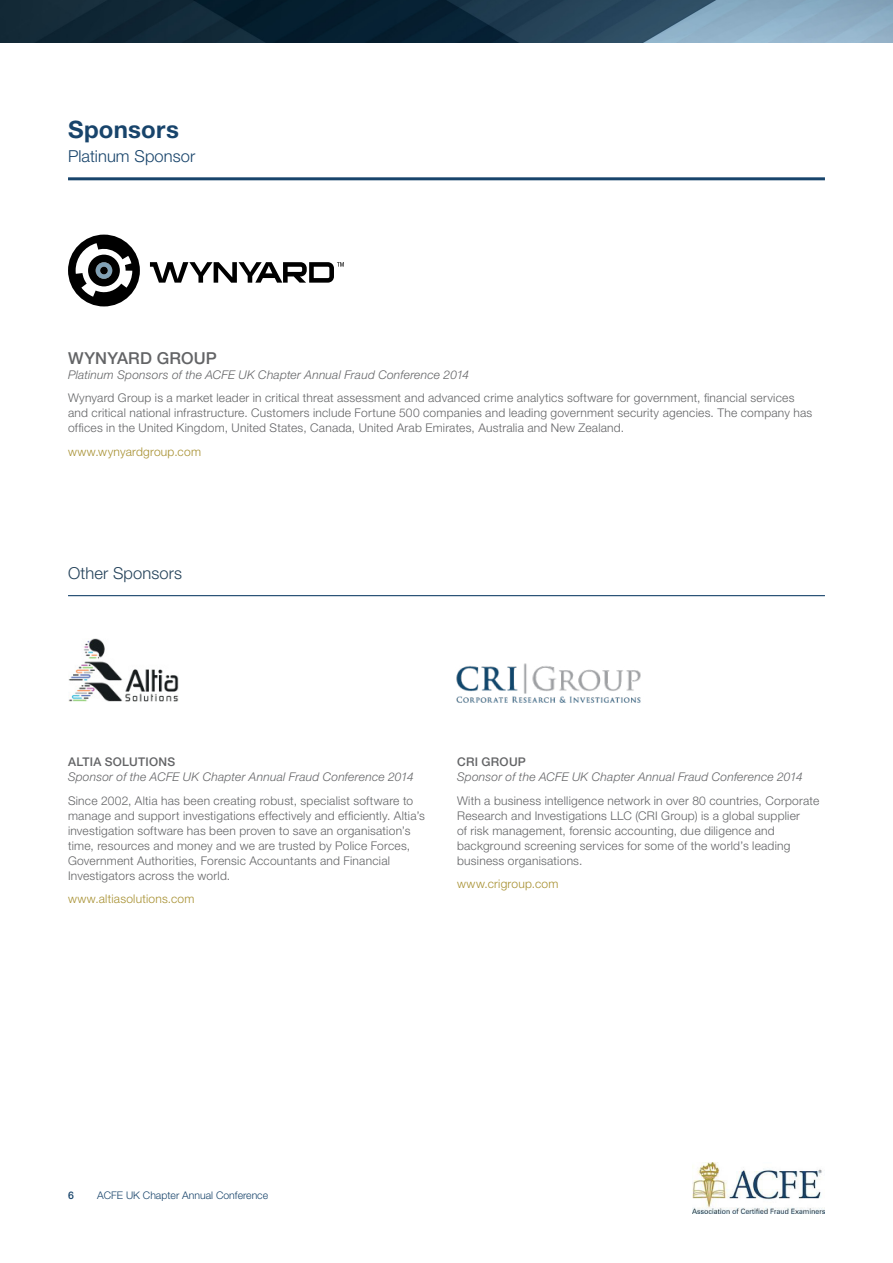
<style>
.page{position:relative;width:893px;height:1263px;background:#fff}
.page>*{position:absolute;margin:0;border:0;box-sizing:border-box;transform-origin:0 0}
.t1{font:700 24px "Helvetica Neue LT Std";letter-spacing:.01em;color:#18446b}
.t2{font:300 16.5px "Helvetica Neue LT Std";letter-spacing:.005em;color:#18446b}
.t3{font:300 16.5px "Helvetica Neue LT Std";letter-spacing:.005em;color:#24425a}
.t4{font:500 16.5px "Helvetica Neue LT Std";letter-spacing:.01em;color:#636466}
.t5{font:300 12px/15px "Helvetica Neue LT Std";letter-spacing:.02em;color:#636466}
.t6{font:italic 300 12px "Helvetica Neue LT Std";letter-spacing:.015em;color:#636466}
.t7{font:300 12px "Helvetica Neue LT Std";letter-spacing:.02em;color:#a79031}
.t8{font:500 12px "Helvetica Neue LT Std";letter-spacing:.02em;color:#636466}
.t9{font:300 10.5px "Helvetica Neue LT Std";color:#18446b}
.t10{font:500 10.5px "Helvetica Neue LT Std";color:#18446b}
</style>
<div class="page">
<img style="left:693px;top:1163px;width:132px;height:50px">
<img style="left:0;top:0;width:893px;height:43px">
<svg style="left:68px;top:235px;width:72px;height:71px"></svg>
<svg style="left:150px;top:262px;width:194px;height:21px"></svg>
<img style="left:68px;top:638px;width:111px;height:64px">
<img style="left:456px;top:663px;width:185px;height:40px">
<hr style="left:68px;top:177px;width:757px;height:3px;background:#18446b">
<hr style="left:68px;top:595px;width:757px;height:1px;background:#18446b">
<h1 class="t1" style="left:68px;top:115px;width:112px">Sponsors</h1>
<h2 class="t2" style="left:68px;top:146px;width:129px">Platinum Sponsor</h2>
<h2 class="t4" style="left:68px;top:348px;width:150px">WYNYARD GROUP</h2>
<p class="t6" style="left:68px;top:367px;width:403px">Platinum Sponsors of the ACFE UK Chapter Annual Fraud Conference 2014</p>
<p class="t5" style="left:68px;top:390px;width:746px">Wynyard Group is a market leader in critical threat assessment and advanced crime analytics software for government, financial services and critical national infrastructure. Customers include Fortune 500 companies and leading government security agencies. The company has offices in the United Kingdom, United States, Canada, United Arab Emirates, Australia and New Zealand.</p>
<p class="t7" style="left:68px;top:444px;width:134px">www.wynyardgroup.com</p>
<h2 class="t3" style="left:68px;top:563px;width:116px">Other Sponsors</h2>
<p class="t8" style="left:68px;top:755px;width:109px">ALTIA SOLUTIONS</p>
<p class="t6" style="left:68px;top:770px;width:347px">Sponsor of the ACFE UK Chapter Annual Fraud Conference 2014</p>
<p class="t5" style="left:68px;top:793px;width:358px">Since 2002, Altia has been creating robust, specialist software to manage and support investigations effectively and efficiently. Altia’s investigation software has been proven to save an organisation’s time, resources and money and we are trusted by Police Forces, Government Authorities, Forensic Accountants and Financial Investigators across the world.</p>
<p class="t7" style="left:68px;top:891px;width:128px">www.altiasolutions.com</p>
<p class="t8" style="left:457px;top:755px;width:70px">CRI GROUP</p>
<p class="t6" style="left:457px;top:770px;width:347px">Sponsor of the ACFE UK Chapter Annual Fraud Conference 2014</p>
<p class="t5" style="left:457px;top:793px;width:364px">With a business intelligence network in over 80 countries, Corporate Research and Investigations LLC (CRI Group) is a global supplier<br>of risk management, forensic accounting, due diligence and background screening services for some of the world’s leading business organisations.</p>
<p class="t7" style="left:457px;top:876px;width:103px">www.crigroup.com</p>
<p class="t10" style="left:68px;top:1189px;width:7px">6</p>
<p class="t9" style="left:97px;top:1188px;width:172px">ACFE UK Chapter Annual Conference</p>
</div>
